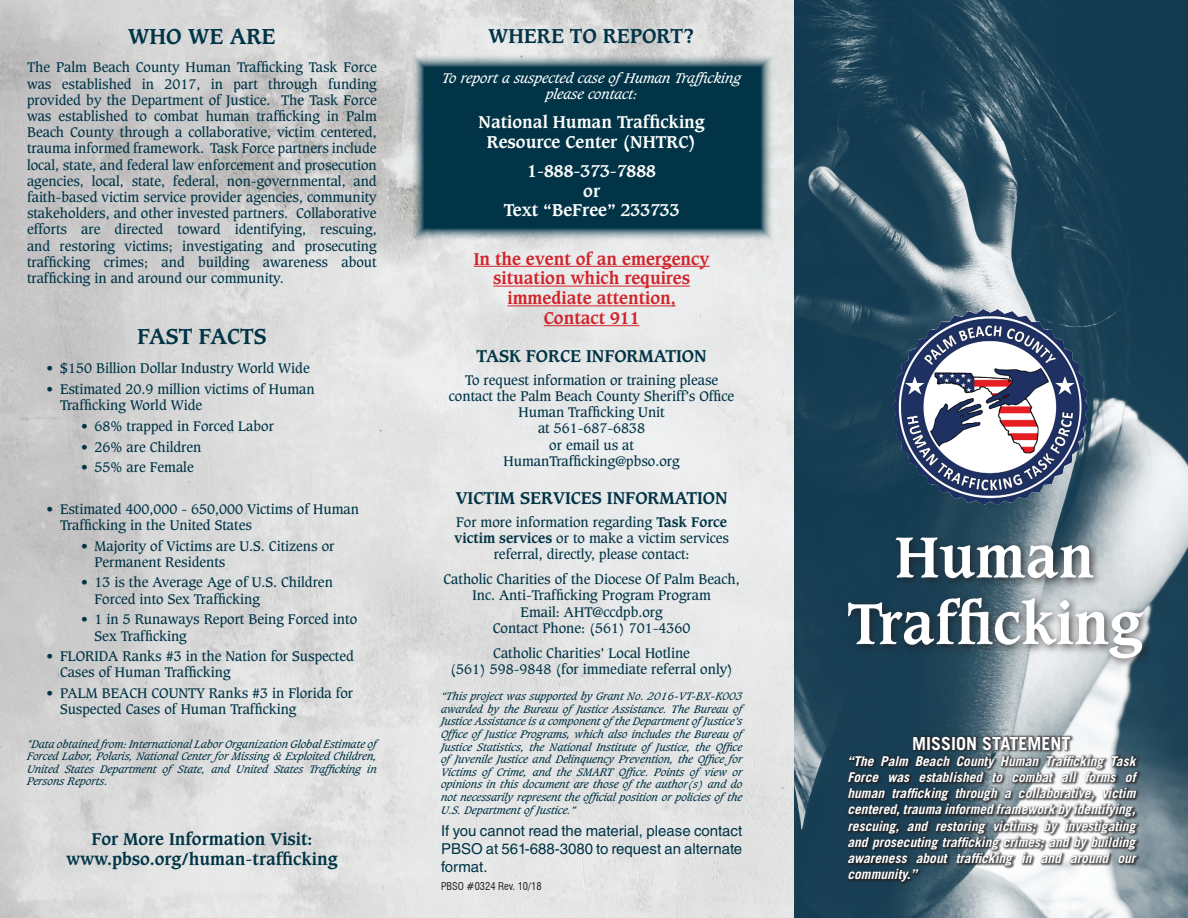
<style>
.page{position:relative;width:1188px;height:918px;background:#fff}
.page>*{position:absolute;margin:0;border:0;box-sizing:border-box;transform-origin:0 0}
.t1{font:700 55.5px/66.6px "Caxton Std";color:#fff;text-align:center}
.t2{font:700 21px "Caxton Std";color:#003446}
.t3{font:700 19.5px "Caxton Std";color:#003446}
.t4{font:700 18px "Trade Gothic LT Std";color:#fff}
.t5{font:700 16.5px/19.8px "Caxton Std";color:#003446;text-align:center}
.t6{font:700 16.5px/19.8px "Caxton Std";color:#fff;text-align:center}
.t7{font:700 16.5px/19.8px "Caxton Std";color:#d1232a;text-align:center}
.t8{font:15px/18px "Helvetica LT Std";color:#003446;text-align:justify}
.t9{font:13.5px/16.2px "Caxton Std";color:#003446}
.t10{font:italic 700 13.5px/16.2px "Trade Gothic LT Std";color:#fff;text-align:justify}
.t11{font:italic 13.5px/16.2px "Caxton Std";color:#fff;text-align:center}
.t12{font:italic 10.5px/12.6px "Caxton Std";color:#003446}
.t13{font:condensed 10.5px "Swiss 721 BT";color:#231f20}
.s1{font-weight:700}
</style>
<div class="page">
<img style="left:0;top:0;width:795px;height:918px">
<img style="left:795px;top:0;width:393px;height:918px">
<div style="left:846px;top:734px;width:296px;height:151px;background:#231f20;opacity:.75"></div>
<img style="left:892px;top:309px;width:138px;height:196px">
<svg style="left:411px;top:54px;width:363px;height:187px;background:#1e4b5a"></svg>
<hr style="left:474px;top:266px;width:236px;height:1px;background:#d1232a">
<hr style="left:493px;top:286px;width:197px;height:1px;background:#d1232a">
<hr style="left:507px;top:305px;width:169px;height:1px;background:#d1232a">
<hr style="left:544px;top:325px;width:95px;height:1px;background:#d1232a">
<div style="left:843px;top:532px;width:311px;height:137px;background:#231f20;opacity:.75"></div>
<h2 class="t2" style="left:128px;top:24px;width:149px">WHO WE ARE</h2>
<p class="t9" style="left:27px;top:60px;width:351px;text-align:justify">The Palm Beach County Human Trafficking Task Force was established in 2017, in part through funding provided by the Department of Justice. The Task Force was established to combat human trafficking in Palm Beach County through a collaborative, victim centered, trauma informed framework. Task Force partners include local, state, and federal law enforcement and prosecution agencies, local, state, federal, non-governmental, and faith-based victim service provider agencies, community stakeholders, and other invested partners. Collaborative efforts are directed toward identifying, rescuing, and restoring victims; investigating and prosecuting trafficking crimes; and building awareness about trafficking in and around our community.</p>
<h2 class="t2" style="left:137px;top:323px;width:131px">FAST FACTS</h2>
<p class="t9" style="left:46px;top:361px;width:265px">• $150 Billion Dollar Industry World Wide</p>
<p class="t9" style="left:60px;top:381px;width:256px;text-indent:-14px">• Estimated 20.9 million victims of Human<br>Trafficking World Wide</p>
<p class="t9" style="left:81px;top:418px;width:195px">• 68% trapped in Forced Labor</p>
<p class="t9" style="left:81px;top:439px;width:122px">• 26% are Children</p>
<p class="t9" style="left:81px;top:460px;width:114px">• 55% are Female</p>
<p class="t9" style="left:60px;top:501px;width:300px;text-indent:-14px">• Estimated 400,000 - 650,000 Victims of Human<br>Trafficking in the United States</p>
<p class="t9" style="left:95px;top:538px;width:241px;text-indent:-14px">• Majority of Victims are U.S. Citizens or<br>Permanent Residents</p>
<p class="t9" style="left:95px;top:575px;width:240px;text-indent:-14px">• 13 is the Average Age of U.S. Children<br>Forced into Sex Trafficking</p>
<p class="t9" style="left:95px;top:612px;width:264px;text-indent:-14px">• 1 in 5 Runaways Report Being Forced into<br>Sex Trafficking</p>
<p class="t9" style="left:60px;top:649px;width:295px;text-indent:-14px">• FLORIDA Ranks #3 in the Nation for Suspected<br>Cases of Human Trafficking</p>
<p class="t9" style="left:60px;top:685px;width:295px;text-indent:-14px">• PALM BEACH COUNTY Ranks #3 in Florida for<br>Suspected Cases of Human Trafficking</p>
<p class="t12" style="left:27px;top:738px;width:358px">*Data obtained from: International Labor Organization Global Estimate of Forced Labor, Polaris, National Center for Missing &amp; Exploited Children, United States Department ofState, and United States Trafficking in Persons Reports.</p>
<p class="t5" style="left:66px;top:829px;width:273px">For More Information Visit: www.pbso.org/human-trafficking</p>
<h3 class="t3" style="left:489px;top:24px;width:208px">WHERE TO REPORT?</h3>
<p class="t11" style="left:442px;top:71px;width:300px">To report a suspected case ofHuman Trafficking please contact:</p>
<p class="t6" style="left:479px;top:112px;width:228px">National Human Trafficking<br>Resource Center (NHTRC)</p>
<p class="t6" style="left:504px;top:161px;width:177px">1-888-373-7888<br>or<br>Text “BeFree” 233733</p>
<p class="t7" style="left:474px;top:249px;width:237px">In the event of an emergency situation which requires immediate attention,<br>Contact 911</p>
<p class="t5" style="left:477px;top:346px;width:232px">TASK FORCE INFORMATION</p>
<p class="t9" style="left:449px;top:372px;width:287px;text-align:center">To request information or training please contact the Palm Beach County Sheriff’s Office<br>Human Trafficking Unit<br>at 561-687-6838<br>or email us at<br>HumanTrafficking@pbso.org</p>
<p class="t5" style="left:456px;top:488px;width:273px">VICTIM SERVICES INFORMATION</p>
<p class="t9" style="left:454px;top:514px;width:276px;text-align:center">For more information regarding <span class="s1">Task Force victim services</span> or to make a victim services referral, directly, please contact:</p>
<p class="t9" style="left:444px;top:571px;width:298px;text-align:center">Catholic Charities of the Diocese Of Palm Beach, Inc. Anti-Trafficking Program Program<br>Email: AHT@ccdpb.org<br>Contact Phone: (561) 701-4360</p>
<p class="t9" style="left:450px;top:645px;width:284px;text-align:center">Catholic Charities’ Local Hotline<br>(561) 598-9848 (for immediate referral only)</p>
<p class="t12" style="left:441px;top:691px;width:310px">“This project was supported by Grant No. 2016-VT-BX-K003 awarded by the Bureau ofJustice Assistance. The Bureau of Justice Assistance is a component ofthe Department ofJustice’s Office ofJustice Programs, which also includes the Bureau of Justice Statistics, the National Institute ofJustice, the Office ofJuvenile Justice and Delinquency Prevention, the Office for Victims ofCrime, and the SMART Office. Points ofview or opinions in this document are those ofthe author(s) and do not necessarily represent the official position or policies ofthe U.S. Department ofJustice.”</p>
<p class="t8" style="left:441px;top:822px;width:303px">If you cannot read the material, please contact PBSO at 561-688-3080 to request an alternate format.</p>
<p class="t13" style="left:441px;top:880px;width:102px">PBSO #0324 Rev. 10/18</p>
<h1 class="t1" style="left:847px;top:525px;width:297px">Human<br>Trafficking</h1>
<h3 class="t4" style="left:912px;top:732px;width:160px">MISSION STATEMENT</h3>
<p class="t10" style="left:847px;top:753px;width:290px">“The Palm Beach County Human Trafficking Task Force was established to combat all forms of human trafficking through a collaborative, victim centered, trauma informed framework by identifying, rescuing, and restoring victims; by investigating and prosecuting trafficking crimes; and by building awareness about trafficking in and around our community.”</p>
</div>
